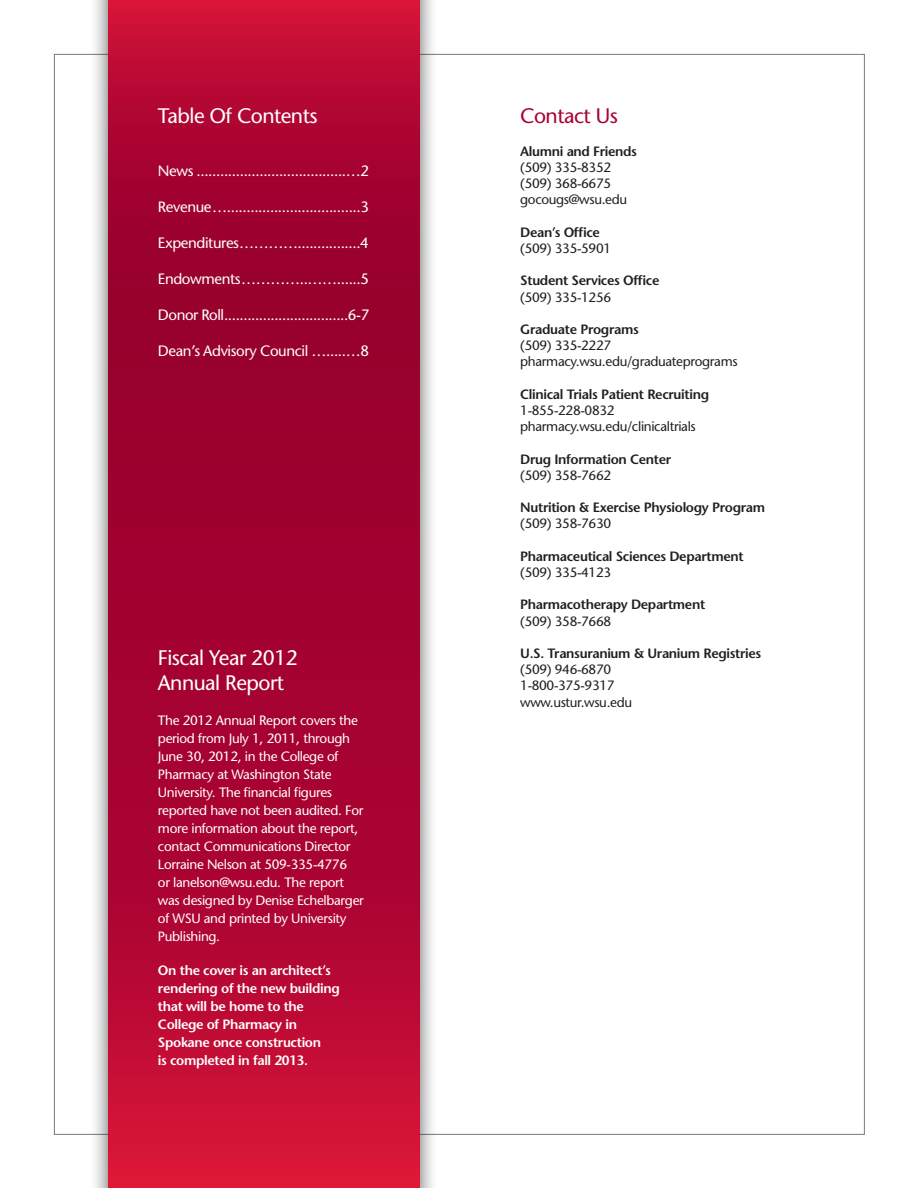
<style>
.page{position:relative;width:918px;height:1188px;background:#fff}
.page>*{position:absolute;margin:0;border:0;box-sizing:border-box;transform-origin:0 0}
.t1{font:500 21px/25.2px "Stone Sans Std";letter-spacing:-.025em;color:#fff}
.t2{font:500 21px "Stone Sans Std";letter-spacing:-.025em;color:#a90332}
.t3{font:500 15px "Stone Sans Std";letter-spacing:-.025em;color:#fff}
.t4{font:500 13.5px/18px "Stone Sans Std";letter-spacing:-.025em;color:#fff}
.t5{font:500 13.5px/16.2px "Stone Sans Std";letter-spacing:-.025em;color:#231f20}
.t6{font:600 13.5px "Stone Sans Std";letter-spacing:-.025em;color:#231f20}
.t7{font:600 13.5px/18px "Stone Sans Std";letter-spacing:-.025em;color:#fff}
</style>
<div class="page">
<div style="left:89px;top:0;width:349px;height:1188px;background:#231f20;opacity:.75"></div>
<svg style="left:108px;top:0;width:311px;height:1188px"></svg>
<h1 class="t1" style="left:158px;top:104px;width:161px">Table Of Contents</h1>
<p class="t3" style="left:158px;top:161px;width:213px">News ......................................…2</p>
<p class="t3" style="left:158px;top:197px;width:213px">Revenue …..................................3</p>
<p class="t3" style="left:158px;top:233px;width:212px">Expenditures …………................4</p>
<p class="t3" style="left:158px;top:269px;width:213px">Endowments …………..……......5</p>
<p class="t3" style="left:158px;top:305px;width:213px">Donor Roll ................................6-7</p>
<p class="t3" style="left:158px;top:341px;width:213px">Dean’s Advisory Council ….....…8</p>
<h1 class="t1" style="left:158px;top:645px;width:142px">Fiscal Year 2012<br>Annual Report</h1>
<p class="t4" style="left:158px;top:711px;width:207px">The 2012 Annual Report covers the period from July 1, 2011, through<br>June 30, 2012, in the College of<br>Pharmacy at Washington State<br>University. The financial figures reported have not been audited. For more information about the report, contact Communications Director<br>Lorraine Nelson at 509-335-4776<br>or lanelson@wsu.edu. The report was designed by Denise Echelbarger of WSU and printed by University<br>Publishing.</p>
<p class="t7" style="left:158px;top:961px;width:183px">On the cover is an architect’s rendering of the new building that will be home to the<br>College of Pharmacy in<br>Spokane once construction<br>is completed in fall 2013.</p>
<h1 class="t2" style="left:520px;top:104px;width:99px">Contact Us</h1>
<p class="t6" style="left:520px;top:143px;width:118px">Alumni and Friends</p>
<p class="t5" style="left:520px;top:159px;width:108px">(509) 335-8352 (509) 368-6675 gocougs@wsu.edu</p>
<p class="t6" style="left:520px;top:224px;width:81px">Dean’s Office</p>
<p class="t5" style="left:520px;top:240px;width:92px">(509) 335-5901</p>
<p class="t6" style="left:520px;top:273px;width:141px">Student Services Office</p>
<p class="t5" style="left:520px;top:289px;width:92px">(509) 335-1256</p>
<p class="t6" style="left:520px;top:321px;width:120px">Graduate Programs</p>
<p class="t5" style="left:520px;top:337px;width:219px">(509) 335-2227 pharmacy.wsu.edu/graduateprograms</p>
<p class="t6" style="left:520px;top:386px;width:190px">Clinical Trials Patient Recruiting</p>
<p class="t5" style="left:520px;top:402px;width:177px">1-855-228-0832 pharmacy.wsu.edu/clinicaltrials</p>
<p class="t6" style="left:520px;top:451px;width:152px">Drug Information Center</p>
<p class="t5" style="left:520px;top:467px;width:92px">(509) 358-7662</p>
<p class="t6" style="left:520px;top:499px;width:246px">Nutrition &amp; Exercise Physiology Program</p>
<p class="t5" style="left:520px;top:516px;width:92px">(509) 358-7630</p>
<p class="t6" style="left:520px;top:548px;width:225px">Pharmaceutical Sciences Department</p>
<p class="t5" style="left:520px;top:564px;width:92px">(509) 335-4123</p>
<p class="t6" style="left:520px;top:597px;width:187px">Pharmacotherapy Department</p>
<p class="t5" style="left:520px;top:613px;width:92px">(509) 358-7668</p>
<p class="t6" style="left:520px;top:645px;width:243px">U.S. Transuranium &amp; Uranium Registries</p>
<p class="t5" style="left:520px;top:661px;width:113px">(509) 946-6870<br>1-800-375-9317 www.ustur.wsu.edu</p>
</div>
